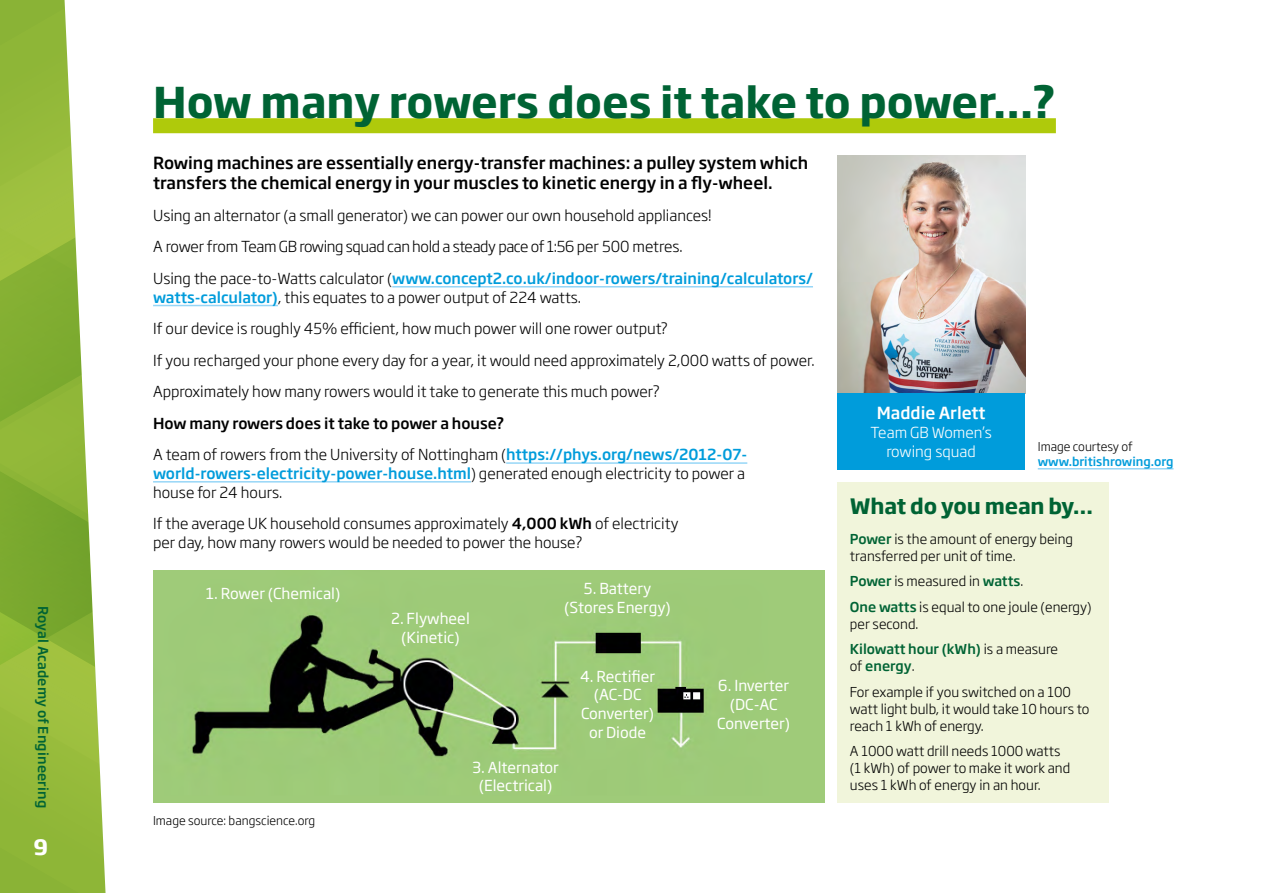
<style>
.page{position:relative;width:1263px;height:893px;background:#fff}
.page>*{position:absolute;margin:0;border:0;box-sizing:border-box;transform-origin:0 0}
.t1{font:700 42px "Soho Gothic Std";color:#006334}
.t2{font:700 21px "Soho Gothic Std";letter-spacing:-.01em;color:#006334}
.t3{font:700 21px "Soho Gothic Std";color:#fff}
.t4{font:500 16.5px/20.7px "Soho Gothic Std";color:#000}
.t5{font:500 16.5px "Soho Gothic Std";color:#fff}
.t6{font:300 15px/31.5px "Soho Gothic Std";color:#000}
.t7{font:15px/18.8px "Soho Gothic Std";color:#fff;text-align:center}
.t8{font:300 15px/18.8px "Soho Gothic Std";color:#fff;text-align:center}
.t9{font:300 13.5px/17px "Soho Gothic Std";color:#000}
.t10{font:500 13.5px "Soho Gothic Std";letter-spacing:.01em;color:#006334}
.t11{font:300 12px "Soho Gothic Std";color:#000}
.t12{font:500 12px "Soho Gothic Std";color:#009cdb}
.s1{font-weight:500;color:#009cdb}
.s2{font-weight:500}
.s3{font-weight:500;color:#006334}
</style>
<div class="page">
<svg style="left:0;top:0;width:75px;height:208px;background:#9abd46"></svg>
<div style="left:0;top:208px;width:76px;height:28px;background:#a1c240"></div>
<svg style="left:0;top:236px;width:106px;height:657px;background:#9bbe53"></svg>
<div style="left:153px;top:118px;width:903px;height:15px;background:#afca0b"></div>
<hr style="left:392px;top:286px;width:421px;height:2px;background:#96d6f7">
<hr style="left:153px;top:305px;width:125px;height:1px;background:#96d6f7">
<hr style="left:506px;top:462px;width:241px;height:2px;background:#96d6f7">
<hr style="left:153px;top:481px;width:318px;height:2px;background:#96d6f7">
<img style="left:837px;top:155px;width:188px;height:238px">
<div style="left:837px;top:482px;width:271px;height:321px;background:#f1f5db"></div>
<div style="left:837px;top:393px;width:188px;height:76px;background:#009cdb"></div>
<img style="left:153px;top:570px;width:671px;height:233px">
<hr style="left:1038px;top:468px;width:135px;height:1px;background:#96d6f7">
<p class="t10" style="left:52px;top:606px;width:203px;rotate:90deg">Royal Academy of Engineering</p>
<h2 class="t3" style="left:33px;top:833px;width:16px">9</h2>
<h1 class="t1" style="left:153px;top:75px;width:904px">How many rowers does it take to power…?</h1>
<p class="t4" style="left:153px;top:152px;width:657px">Rowing machines are essentially energy-transfer machines: a pulley system which transfers the chemical energy in your muscles to kinetic energy in a fly-wheel.</p>
<p class="t6" style="left:153px;top:200px;width:661px">Using an alternator (a small generator) we can power our own household appliances!<br>A rower from Team GB rowing squad can hold a steady pace of 1:56 per 500 metres.<br>Using the pace-to-Watts calculator (<span class="s1">www.concept2.co.uk/indoor-rowers/training/calculators/</span></p>
<p class="t6" style="left:153px;top:281px;width:663px"><span class="s1">watts-calculator)</span>, this equates to a power output of 224 watts.<br>If our device is roughly 45% efficient, how much power will one rower output?<br>If you recharged your phone every day for a year, it would need approximately 2,000 watts of power.<br>Approximately how many rowers would it take to generate this much power?</p>
<p class="t6" style="left:153px;top:407px;width:596px"><span class="s2">How many rowers does it take to power a house?<br></span>A team of rowers from the University of Nottingham (<span class="s1">https://phys.org/news/2012-07-</span></p>
<p class="t6" style="left:153px;top:464px;width:594px;line-height:18.8px"><span class="s1">world-rowers-electricity-power-house.html</span>) generated enough electricity to power a house for 24 hours.</p>
<p class="t6" style="left:153px;top:514px;width:527px;line-height:18.8px">If the average UK household consumes approximately <span class="s2">4,000 kWh</span> of electricity per day, how many rowers would be needed to power the house?</p>
<p class="t5" style="left:877px;top:402px;width:110px">Maddie Arlett</p>
<p class="t8" style="left:870px;top:423px;width:123px">Team GB Women’s rowing squad</p>
<p class="t11" style="left:1038px;top:439px;width:96px">Image courtesy of</p>
<p class="t12" style="left:1038px;top:454px;width:137px">www.britishrowing.org</p>
<h2 class="t2" style="left:850px;top:492px;width:244px">What do you mean by…</h2>
<p class="t9" style="left:850px;top:530px;width:225px"><span class="s3">Power</span> is the amount of energy being transferred per unit of time.</p>
<p class="t9" style="left:850px;top:569px;width:243px;line-height:25.5px"><span class="s3">Power</span> is measured in <span class="s3">watts</span>.<br><span class="s3">One watts</span> is equal to one joule (energy)</p>
<p class="t9" style="left:850px;top:611px;width:210px;line-height:25.5px">per second.<br><span class="s3">Kilowatt hour (kWh)</span> is a measure</p>
<p class="t9" style="left:850px;top:653px;width:223px;line-height:25.5px">of <span class="s3">energy</span>.<br>For example if you switched on a 100</p>
<p class="t9" style="left:850px;top:700px;width:241px">watt light bulb, it would take 10 hours to reach 1 kWh of energy.</p>
<p class="t9" style="left:850px;top:743px;width:222px">A 1000 watt drill needs 1000 watts (1 kWh) of power to make it work and uses 1 kWh of energy in an hour.</p>
<p class="t7" style="left:564px;top:579px;width:108px">5. Battery (Stores Energy)</p>
<p class="t7" style="left:206px;top:585px;width:136px">1. Rower (Chemical)</p>
<p class="t7" style="left:391px;top:609px;width:80px">2. Flywheel (Kinetic)</p>
<p class="t7" style="left:580px;top:667px;width:77px">4. Rectifier (AC-DC<br>Converter) or Diode</p>
<p class="t7" style="left:717px;top:676px;width:74px">6. Inverter (DC-AC<br>Converter)</p>
<p class="t7" style="left:472px;top:758px;width:88px">3. Alternator (Electrical)</p>
<p class="t11" style="left:153px;top:813px;width:164px">Image source: bangscience.org</p>
</div>
